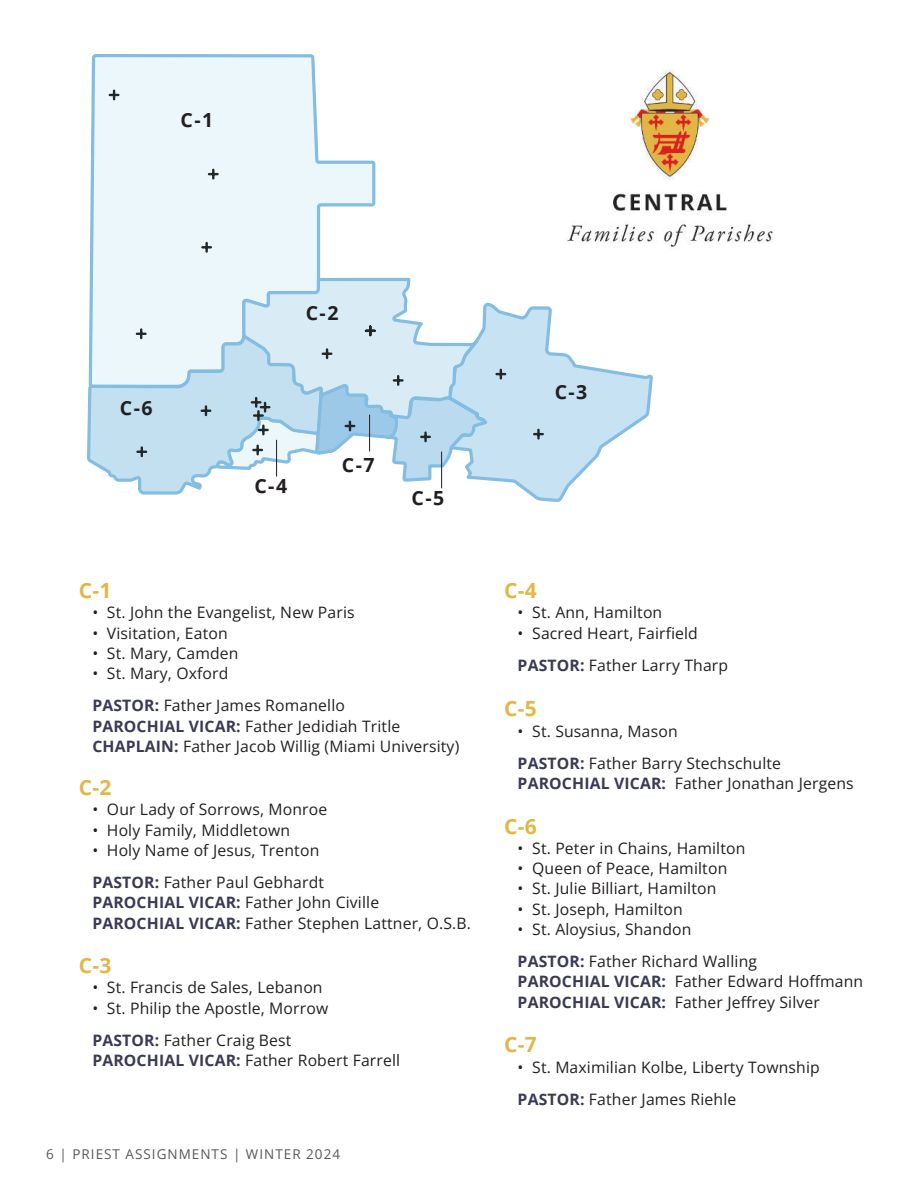
<style>
.page{position:relative;width:918px;height:1188px;background:#fff}
.page>*{position:absolute;margin:0;border:0;box-sizing:border-box;transform-origin:0 0}
.t1{font:700 21px "Open Sans";color:#e2b746}
.t2{font:700 19.5px "Open Sans";color:#231f20}
.t3{font:15.75px/32.2px "Open Sans";letter-spacing:.01em;color:#231f20}
.t4{font:13.5px "Open Sans";letter-spacing:.075em;color:#57585a}
.s1{font-weight:700;color:#383b53}
</style>
<div class="page">
<svg style="left:90px;top:54px;width:286px;height:222px"></svg>
<svg style="left:110px;top:91px;width:8px;height:8px"></svg>
<svg style="left:209px;top:170px;width:9px;height:8px"></svg>
<svg style="left:202px;top:243px;width:9px;height:9px"></svg>
<svg style="left:87px;top:276px;width:564px;height:224px"></svg>
<img style="left:532px;top:70px;width:241px;height:213px">
<hr style="left:441px;top:452px;width:1px;height:36px;background:#231f20">
<hr style="left:369px;top:415px;width:1px;height:36px;background:#231f20">
<hr style="left:276px;top:440px;width:1px;height:37px;background:#231f20">
<p class="t2" style="left:180px;top:109px;width:34px">C-1</p>
<p class="t2" style="left:120px;top:396px;width:34px">C-6</p>
<p class="t2" style="left:306px;top:302px;width:34px">C-2</p>
<p class="t2" style="left:254px;top:475px;width:34px">C-4</p>
<p class="t2" style="left:342px;top:454px;width:34px">C-7</p>
<p class="t2" style="left:412px;top:487px;width:34px">C-5</p>
<h1 class="t1" style="left:79px;top:579px;width:34px">C-1</h1>
<p class="t3" style="left:92px;top:598px;width:264px">• St. John the Evangelist, New Paris</p>
<p class="t3" style="left:92px;top:618px;width:137px">• Visitation, Eaton</p>
<p class="t3" style="left:92px;top:639px;width:148px">• St. Mary, Camden</p>
<p class="t3" style="left:92px;top:659px;width:254px">• St. Mary, Oxford<br><span class="s1">PASTOR:</span> Father James Romanello</p>
<p class="t3" style="left:92px;top:717px;width:368px;line-height:20.2px"><span class="s1">PAROCHIAL VICAR:</span> Father Jedidiah Tritle<br><span class="s1">CHAPLAIN:</span> Father Jacob Willig (Miami University)</p>
<h1 class="t1" style="left:79px;top:775px;width:34px">C-2</h1>
<p class="t3" style="left:92px;top:795px;width:237px">• Our Lady of Sorrows, Monroe</p>
<p class="t3" style="left:92px;top:815px;width:199px">• Holy Family, Middletown</p>
<p class="t3" style="left:92px;top:836px;width:233px">• Holy Name of Jesus, Trenton<br><span class="s1">PASTOR:</span> Father Paul Gebhardt</p>
<p class="t3" style="left:92px;top:894px;width:380px;line-height:20.2px"><span class="s1">PAROCHIAL VICAR:</span> Father John Civille<br><span class="s1">PAROCHIAL VICAR:</span> Father Stephen Lattner, O.S.B.</p>
<h1 class="t1" style="left:79px;top:954px;width:34px">C-3</h1>
<p class="t3" style="left:92px;top:973px;width:232px">• St. Francis de Sales, Lebanon</p>
<p class="t3" style="left:92px;top:993px;width:237px">• St. Philip the Apostle, Morrow<br><span class="s1">PASTOR:</span> Father Craig Best</p>
<p class="t3" style="left:92px;top:1046px;width:309px"><span class="s1">PAROCHIAL VICAR:</span> Father Robert Farrell</p>
<p class="t4" style="left:46px;top:1149px;width:295px">6 | PRIEST ASSIGNMENTS | WINTER 2024</p>
<p class="t2" style="left:555px;top:381px;width:34px">C-3</p>
<h1 class="t1" style="left:504px;top:579px;width:34px">C-4</h1>
<p class="t3" style="left:518px;top:598px;width:146px">• St. Ann, Hamilton</p>
<p class="t3" style="left:518px;top:616px;width:212px">• Sacred Heart, Fairfield<br><span class="s1">PASTOR:</span> Father Larry Tharp</p>
<h1 class="t1" style="left:504px;top:697px;width:34px">C-5</h1>
<p class="t3" style="left:518px;top:716px;width:265px">• St. Susanna, Mason<br><span class="s1">PASTOR:</span> Father Barry Stechschulte</p>
<p class="t3" style="left:518px;top:769px;width:338px"><span class="s1">PAROCHIAL VICAR:</span> Father Jonathan Jergens</p>
<h1 class="t1" style="left:504px;top:814px;width:34px">C-6</h1>
<p class="t3" style="left:518px;top:834px;width:229px">• St. Peter in Chains, Hamilton</p>
<p class="t3" style="left:518px;top:854px;width:211px">• Queen of Peace, Hamilton</p>
<p class="t3" style="left:518px;top:874px;width:200px">• St. Julie Billiart, Hamilton</p>
<p class="t3" style="left:518px;top:894px;width:167px">• St. Joseph, Hamilton</p>
<p class="t3" style="left:518px;top:915px;width:241px">• St. Aloysius, Shandon<br><span class="s1">PASTOR:</span> Father Richard Walling</p>
<p class="t3" style="left:518px;top:971px;width:347px;line-height:20.2px"><span class="s1">PAROCHIAL VICAR:</span> Father Edward Hoffmann<br><span class="s1">PAROCHIAL VICAR:</span> Father Jeffrey Silver</p>
<h1 class="t1" style="left:504px;top:1033px;width:34px">C-7</h1>
<p class="t3" style="left:518px;top:1052px;width:304px">• St. Maximilian Kolbe, Liberty Township<br><span class="s1">PASTOR:</span> Father James Riehle</p>
</div>
